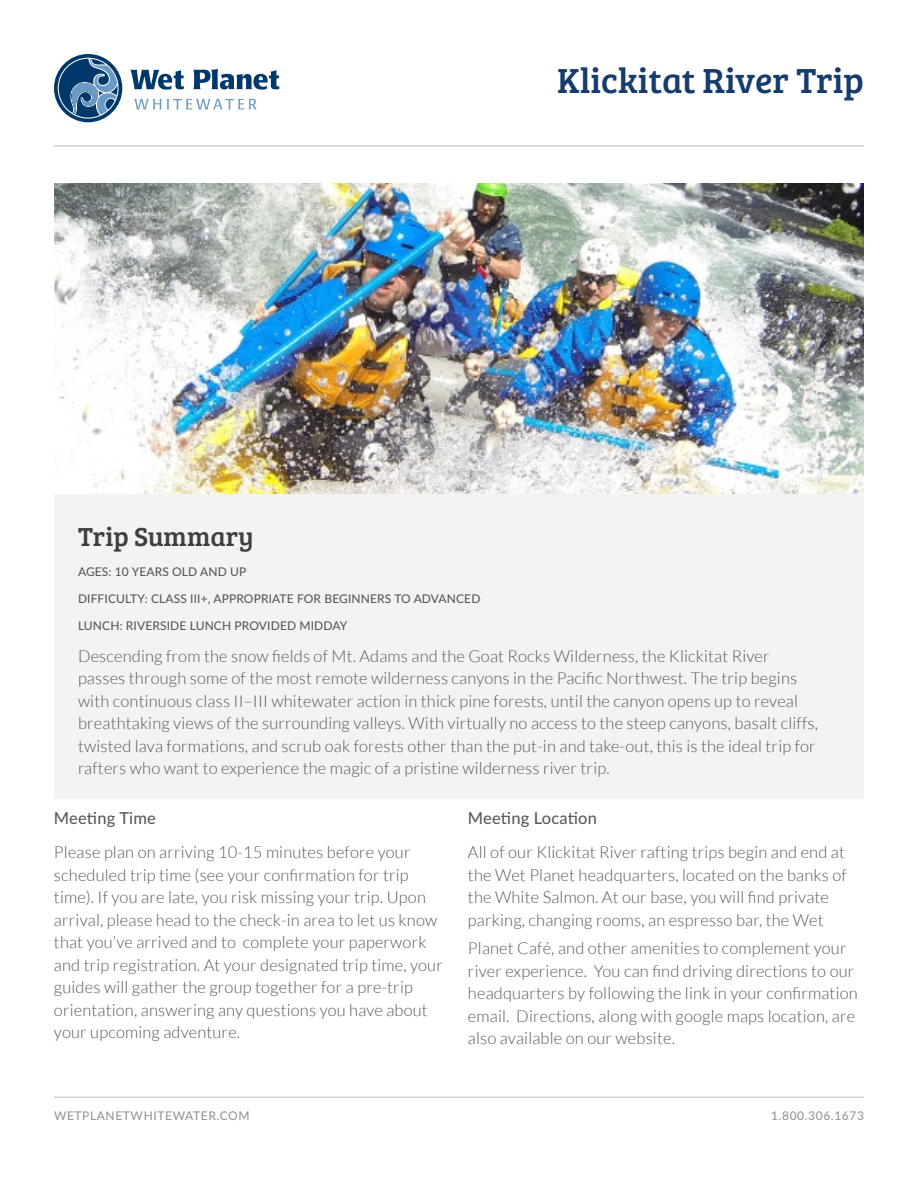
<style>
.page{position:relative;width:918px;height:1188px;background:#fff}
.page>*{position:absolute;margin:0;border:0;box-sizing:border-box;transform-origin:0 0}
.t1{font:36px "Bree Serif";color:#163c6d}
.t2{font:27px "Bree Serif";color:#3e3e3f}
.t3{font:300 16.5px/22.5px "Lato";letter-spacing:.01em;color:#57585a}
.t4{font:500 16.5px "Lato";letter-spacing:.01em;color:#57585a}
.t5{font:500 12px "Lato";letter-spacing:.01em;color:#57585a}
.t6{font:500 12px "Lato";letter-spacing:.05em;color:#939598}
</style>
<div class="page">
<hr style="left:54px;top:1096px;width:810px;height:2px;background:#d1d2d4">
<svg style="left:130px;top:70px;width:54px;height:20px"></svg>
<svg style="left:193px;top:69px;width:86px;height:21px"></svg>
<svg style="left:134px;top:99px;width:123px;height:11px"></svg>
<svg style="left:54px;top:54px;width:68px;height:68px"></svg>
<svg style="left:58px;top:58px;width:61px;height:61px;background:#517aa1"></svg>
<hr style="left:54px;top:145px;width:810px;height:2px;background:#d1d2d4">
<div style="left:54px;top:493px;width:810px;height:306px;background:#f2f3f4"></div>
<img style="left:54px;top:184px;width:810px;height:309px">
<h1 class="t1" style="left:557px;top:54px;width:308px">Klickitat River Trip</h1>
<h2 class="t2" style="left:78px;top:517px;width:177px">Trip Summary</h2>
<p class="t5" style="left:78px;top:563px;width:170px">AGES: 10 YEARS OLD AND UP</p>
<p class="t5" style="left:78px;top:590px;width:404px">DIFFICULTY: CLASS III +, APPROPRIATE FOR BEGINNERS TO ADVANCED</p>
<p class="t5" style="left:78px;top:617px;width:271px">LUNCH: RIVERSIDE LUNCH PROVIDED MIDDAY</p>
<p class="t3" style="left:78px;top:645px;width:742px">Descending from the snow fields of Mt. Adams and the Goat Rocks Wilderness, the Klickitat River passes through some of the most remote wilderness canyons in the Pacific Northwest. The trip begins with continuous class II–III whitewater action in thick pine forests, until the canyon opens up to reveal breathtaking views of the surrounding valleys. With virtually no access to the steep canyons, basalt cliffs, twisted lava formations, and scrub oak forests other than the put-in and take-out, this is the ideal trip for rafters who want to experience the magic of a pristine wilderness river trip.</p>
<p class="t4" style="left:54px;top:806px;width:103px">MEETING TIME</p>
<p class="t3" style="left:54px;top:841px;width:390px">Please plan on arriving 10-15 minutes before your scheduled trip time (see your confirmation for trip time). If you are late, you risk missing your trip. Upon arrival, please head to the check-in area to let us know that you’ve arrived and to complete your paperwork and trip registration. At your designated trip time, your guides will gather the group together for a pre-trip orientation, answering any questions you have about your upcoming adventure.</p>
<p class="t4" style="left:468px;top:806px;width:130px">MEETING LOCATION</p>
<p class="t3" style="left:468px;top:841px;width:380px">All of our Klickitat River rafting trips begin and end at the Wet Planet headquarters, located on the banks of the White Salmon. At our base, you will find private parking, changing rooms, an espresso bar, the Wet</p>
<p class="t3" style="left:468px;top:937px;width:391px">Planet Café, and other amenities to complement your river experience. You can find driving directions to our headquarters by following the link in your confirmation email. Directions, along with google maps location, are also available on our website.</p>
<p class="t6" style="left:54px;top:1107px;width:197px">WETPLANETWHITEWATER.COM</p>
<p class="t6" style="left:771px;top:1107px;width:94px">1.800.306.1673</p>
</div>
